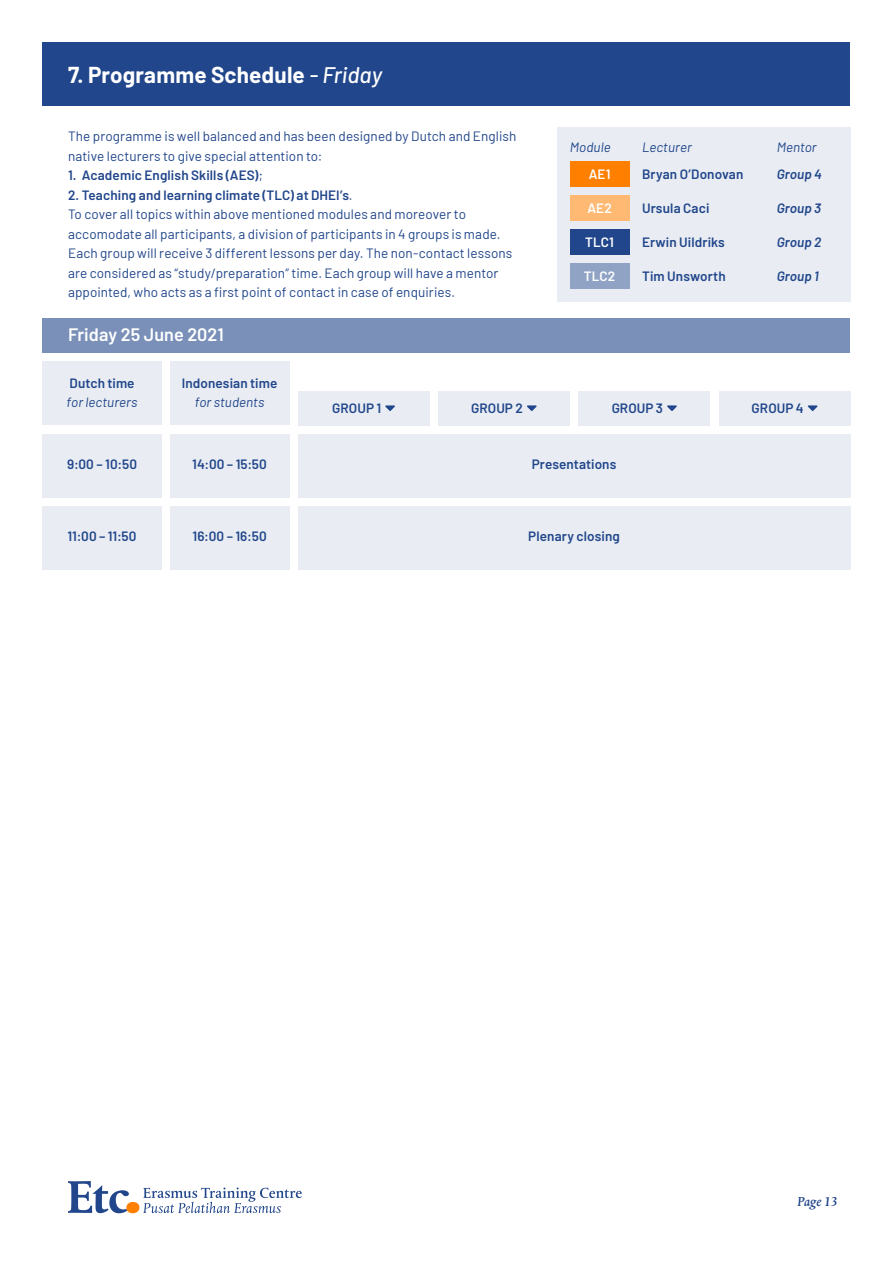
<style>
.page{position:relative;width:893px;height:1263px;background:#fff}
.page>*{position:absolute;margin:0;border:0;box-sizing:border-box;transform-origin:0 0}
.t1{font:700 22.5px "Barlow";letter-spacing:.005em;color:#fff}
.t2{font:600 18px "Barlow";color:#fff}
.t3{font:13.5px/19.5px "Barlow";letter-spacing:.005em;color:#21468b}
.t4{font:600 13.5px "Barlow";letter-spacing:.01em;color:#21468b}
.t5{font:italic 13.5px "Barlow";letter-spacing:.005em;color:#21468b}
.t6{font:italic 600 13.5px "Barlow";letter-spacing:.01em;color:#21468b}
.t7{font:600 13.5px "Barlow";letter-spacing:.01em;color:#fff}
.t8{font:italic 500 13.5px "DTL Albertina T";letter-spacing:-.02em;color:#21468b}
.s1{font-weight:500;font-style:italic}
.s2{font-weight:400}
.s3{font-weight:600}
</style>
<div class="page">
<div style="left:43px;top:43px;width:807px;height:63px;background:#21468b"></div>
<svg style="left:143px;top:1187px;width:159px;height:26px"></svg>
<svg style="left:68px;top:1181px;width:61px;height:32px"></svg>
<div style="left:126px;top:1202px;width:13px;height:11px;background:#ff7f00;border-radius:50%"></div>
<div style="left:298px;top:434px;width:552px;height:63px;background:#e9edf3"></div>
<div style="left:43px;top:361px;width:119px;height:64px;background:#e9edf3"></div>
<div style="left:170px;top:361px;width:119px;height:64px;background:#e9edf3"></div>
<div style="left:43px;top:434px;width:119px;height:63px;background:#e9edf3"></div>
<div style="left:170px;top:434px;width:119px;height:63px;background:#e9edf3"></div>
<div style="left:43px;top:506px;width:119px;height:64px;background:#e9edf3"></div>
<div style="left:170px;top:506px;width:119px;height:64px;background:#e9edf3"></div>
<div style="left:298px;top:506px;width:552px;height:64px;background:#e9edf3"></div>
<div style="left:43px;top:319px;width:807px;height:34px;background:#7a90b9"></div>
<div style="left:298px;top:391px;width:131px;height:34px;background:#e9edf3"></div>
<svg style="left:385px;top:405px;width:10px;height:6px"></svg>
<div style="left:438px;top:391px;width:132px;height:34px;background:#e9edf3"></div>
<svg style="left:527px;top:405px;width:10px;height:6px"></svg>
<div style="left:719px;top:391px;width:131px;height:34px;background:#e9edf3"></div>
<svg style="left:808px;top:405px;width:10px;height:6px"></svg>
<div style="left:578px;top:391px;width:132px;height:34px;background:#e9edf3"></div>
<svg style="left:667px;top:405px;width:10px;height:6px"></svg>
<div style="left:557px;top:128px;width:293px;height:174px;background:#e9edf3"></div>
<div style="left:570px;top:162px;width:59px;height:25px;background:#ff7f00"></div>
<div style="left:570px;top:196px;width:59px;height:25px;background:#ffb973"></div>
<div style="left:570px;top:264px;width:59px;height:25px;background:#90a3c5"></div>
<div style="left:570px;top:230px;width:59px;height:25px;background:#21468b"></div>
<h1 class="t1" style="left:68px;top:59px;width:316px">7. Programme Schedule <span class="s1">- Friday</span></h1>
<p class="t3" style="left:68px;top:126px;width:450px">The programme is well balanced and has been designed by Dutch and English native lecturers to give special attention to:</p>
<p class="t4" style="left:68px;top:165px;width:196px">1. Academic English Skills (AES)<span class="s2">;</span></p>
<p class="t3" style="left:68px;top:184px;width:446px"><span class="s3">2. Teaching and learning climate (TLC) at DHEI’s</span>.<br>To cover all topics within above mentioned modules and moreover to accomodate all participants, a division of participants in 4 groups is made.<br>Each group will receive 3 different lessons per day. The non-contact lessons are considered as “study/preparation” time. Each group will have a mentor appointed, who acts as a first point of contact in case of enquiries.</p>
<h2 class="t2" style="left:68px;top:322px;width:157px">Friday 25 June 2021</h2>
<p class="t5" style="left:570px;top:137px;width:43px">Module</p>
<p class="t5" style="left:642px;top:137px;width:51px">Lecturer</p>
<p class="t5" style="left:777px;top:137px;width:41px">Mentor</p>
<p class="t7" style="left:589px;top:164px;width:23px">AE1</p>
<p class="t7" style="left:587px;top:198px;width:26px">AE2</p>
<p class="t7" style="left:585px;top:232px;width:30px">TLC1</p>
<p class="t7" style="left:584px;top:266px;width:33px">TLC2</p>
<p class="t4" style="left:642px;top:164px;width:103px">Bryan O’Donovan</p>
<p class="t4" style="left:642px;top:198px;width:69px">Ursula Caci</p>
<p class="t4" style="left:642px;top:232px;width:84px">Erwin Uildriks</p>
<p class="t4" style="left:642px;top:266px;width:85px">Tim Unsworth</p>
<p class="t6" style="left:777px;top:164px;width:47px">Group 4</p>
<p class="t6" style="left:777px;top:198px;width:46px">Group 3</p>
<p class="t6" style="left:777px;top:232px;width:46px">Group 2</p>
<p class="t6" style="left:777px;top:266px;width:44px">Group 1</p>
<p class="t4" style="left:69px;top:373px;width:67px">Dutch time</p>
<p class="t5" style="left:67px;top:393px;width:72px">for lecturers</p>
<p class="t4" style="left:182px;top:373px;width:97px">Indonesian time</p>
<p class="t5" style="left:195px;top:393px;width:71px">for students</p>
<p class="t4" style="left:332px;top:398px;width:51px">GROUP 1</p>
<p class="t4" style="left:471px;top:398px;width:53px">GROUP 2</p>
<p class="t4" style="left:612px;top:398px;width:53px">GROUP 3</p>
<p class="t4" style="left:752px;top:398px;width:54px">GROUP 4</p>
<p class="t4" style="left:67px;top:454px;width:71px">9:00 – 10:50</p>
<p class="t4" style="left:192px;top:454px;width:76px">14:00 – 15:50</p>
<p class="t4" style="left:532px;top:454px;width:86px">Presentations</p>
<p class="t4" style="left:67px;top:526px;width:71px">11:00 – 11:50</p>
<p class="t4" style="left:192px;top:526px;width:76px">16:00 – 16:50</p>
<p class="t4" style="left:528px;top:526px;width:93px">Plenary closing</p>
<p class="t8" style="left:798px;top:1194px;width:42px">Page 13</p>
</div>
